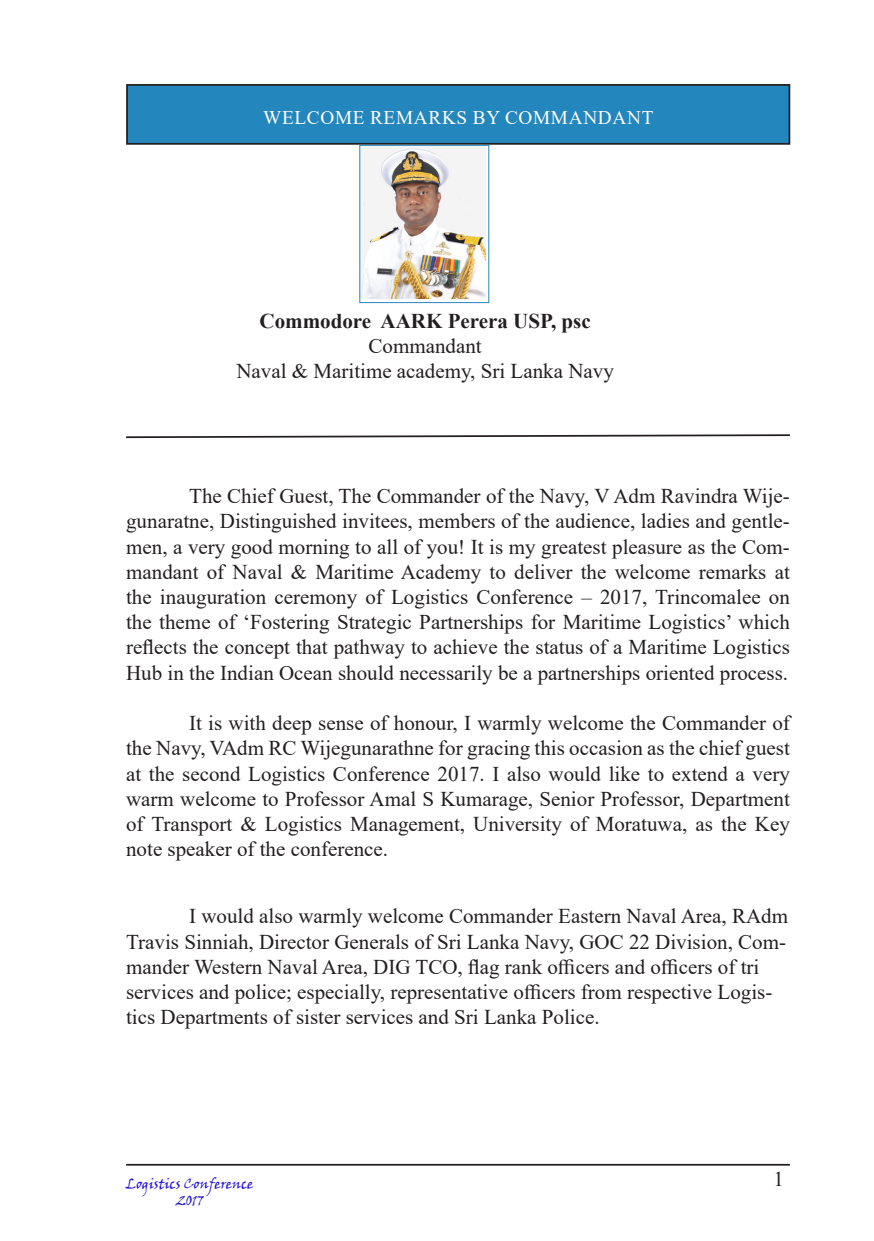
<style>
.page{position:relative;width:874px;height:1241px;background:#fff}
.page>*{position:absolute;margin:0;border:0;box-sizing:border-box;transform-origin:0 0}
.t1{font:21px/25.2px "Times New Roman";color:#231f20;text-align:justify}
.t2{font:700 21px "Times New Roman";color:#231f20}
.t3{font:19.25px "Times New Roman";letter-spacing:.035em;color:#fff}
.t4{font:14px "Viner Hand ITC";color:#2312d3}
</style>
<div class="page">
<hr style="left:126px;top:1163px;width:663px;height:2px;background:#231f20">
<div style="left:127px;top:85px;width:662px;height:59px;background:#2386bd"></div>
<div style="left:126px;top:84px;width:663px;height:61px;border:2px solid #231f20"></div>
<svg style="left:126px;top:434px;width:664px;height:5px"></svg>
<img style="left:361px;top:147px;width:124px;height:151px">
<p class="t3" style="left:263px;top:104px;width:272px">WELCOME REMARKS BY Comma</p>
<p class="t3" style="left:583px;top:104px;width:72px">ndant</p>
<p class="t2" style="left:259px;top:305px;width:332px">Commodore AARK Perera USP, psc</p>
<p class="t1" style="left:368px;top:332px;width:115px">Commandant</p>
<p class="t1" style="left:236px;top:358px;width:379px">Naval &amp; Maritime academy, Sri Lanka Navy</p>
<p class="t1" style="left:126px;top:483px;width:665px;text-indent:76px">he Chief Guest, The Commander of the Navy, V Adm Ravindra Wije&shy;gunaratne, Distinguished invitees, members of the audience, ladies and gentle&shy;men, a very good morning to all of you! It is my greatest pleasure as the Com&shy;mandant of Naval &amp; Maritime Academy to deliver the welcome remarks at the inauguration ceremony of Logistics Conference – 2017, Trincomalee on the theme of ‘Fostering Strategic Partnerships for Maritime Logistics’ which reflects the concept that pathway to achieve the status of a Maritime Logistics Hub in the Indian Ocean should necessarily be a partnerships oriented process.</p>
<p class="t1" style="left:126px;top:709px;width:665px;text-indent:63px">It is with deep sense of honour, I warmly welcome the Commander of the Navy, VAdm RC Wijegunarathne for gracing this occasion as the chief guest at the second Logistics Conference 2017. I also would like to extend a very warm welcome to Professor Amal S Kumarage, Senior Professor, Department of Transport &amp; Logistics Management, University of Moratuwa, as the Key note speaker of the conference.</p>
<p class="t1" style="left:126px;top:483px;width:39px">T</p>
<p class="t1" style="left:126px;top:903px;width:663px;text-align:left;text-indent:63px">I would also warmly welcome Commander Eastern Naval Area, RAdm Travis Sinniah, Director Generals of Sri Lanka Navy, GOC 22 Division, Com&shy;mander Western Naval Area, DIG TCO, flag rank officers and officers of tri services and police; especially, representative officers from respective Logis&shy;tics Departments of sister services and Sri Lanka Police.</p>
<p class="t4" style="left:126px;top:1174px;width:129px">Logistics Conference</p>
<p class="t4" style="left:176px;top:1191px;width:28px">2017</p>
<p class="t1" style="left:773px;top:1165px;width:12px">1</p>
</div>
